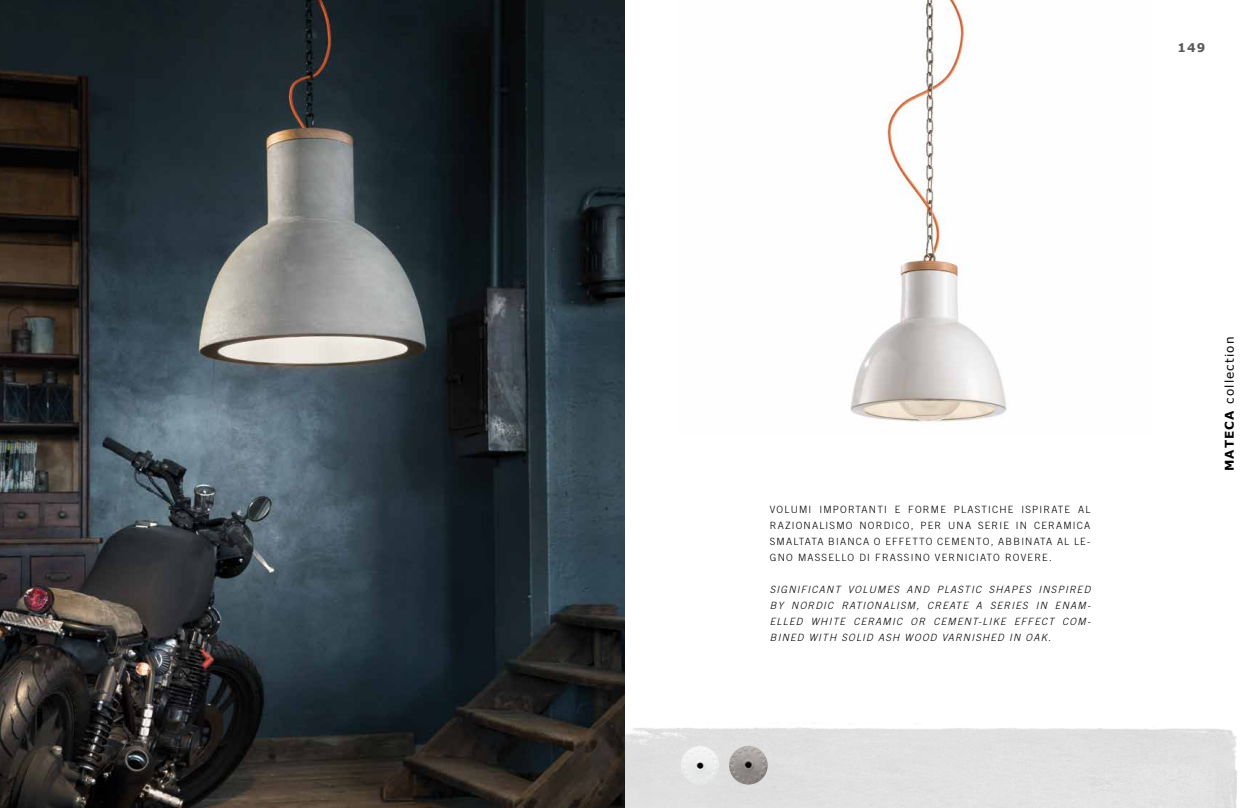
<style>
.page{position:relative;width:1248px;height:808px;background:#fff}
.page>*{position:absolute;margin:0;border:0;box-sizing:border-box;transform-origin:0 0}
.t1{font:12px "Verdana";letter-spacing:.1em;color:#000}
.t2{font:700 12px "Verdana";color:#58585a}
.t3{font:300 10px/16px "Trade Gothic LT Std";letter-spacing:.12em;color:#000;text-align:justify}
.t4{font:italic 300 10px/16px "Trade Gothic LT Std";letter-spacing:.12em;color:#000;text-align:justify}
.s1{font-weight:700}
</style>
<div class="page">
<img style="left:624px;top:723px;width:613px;height:85px">
<img style="left:0;top:0;width:624px;height:808px">
<img style="left:680px;top:746px;width:39px;height:39px;border-radius:19px">
<img style="left:729px;top:746px;width:38px;height:38px;border-radius:19px">
<img style="left:850px;top:0;width:157px;height:422px">
<p class="t2" style="left:1177px;top:40px;width:29px">149</p>
<p class="t3" style="left:769px;top:502px;width:322px">VOLUMI IMPORTANTI E FORME PLASTICHE ISPIRATE AL RAZIONALISMO NORDICO, PER UNA SERIE IN CERAMICA SMALTATA BIANCA O EFFETTO CEMENTO, ABBINATA AL LE-GNO MASSELLO DI FRASSINO VERNICIATO ROVERE.</p>
<p class="t4" style="left:769px;top:582px;width:322px">SIGNIFICANT VOLUMES AND PLASTIC SHAPES INSPIRED BY NORDIC RATIONALISM, CREATE A SERIES IN ENAM-ELLED WHITE CERAMIC OR CEMENT-LIKE EFFECT COM-BINED WITH SOLID ASH WOOD VARNISHED IN OAK.</p>
<p class="t1" style="left:1221px;top:471px;width:136px;rotate:-90deg"><span class="s1">MATECA</span> collection</p>
</div>
